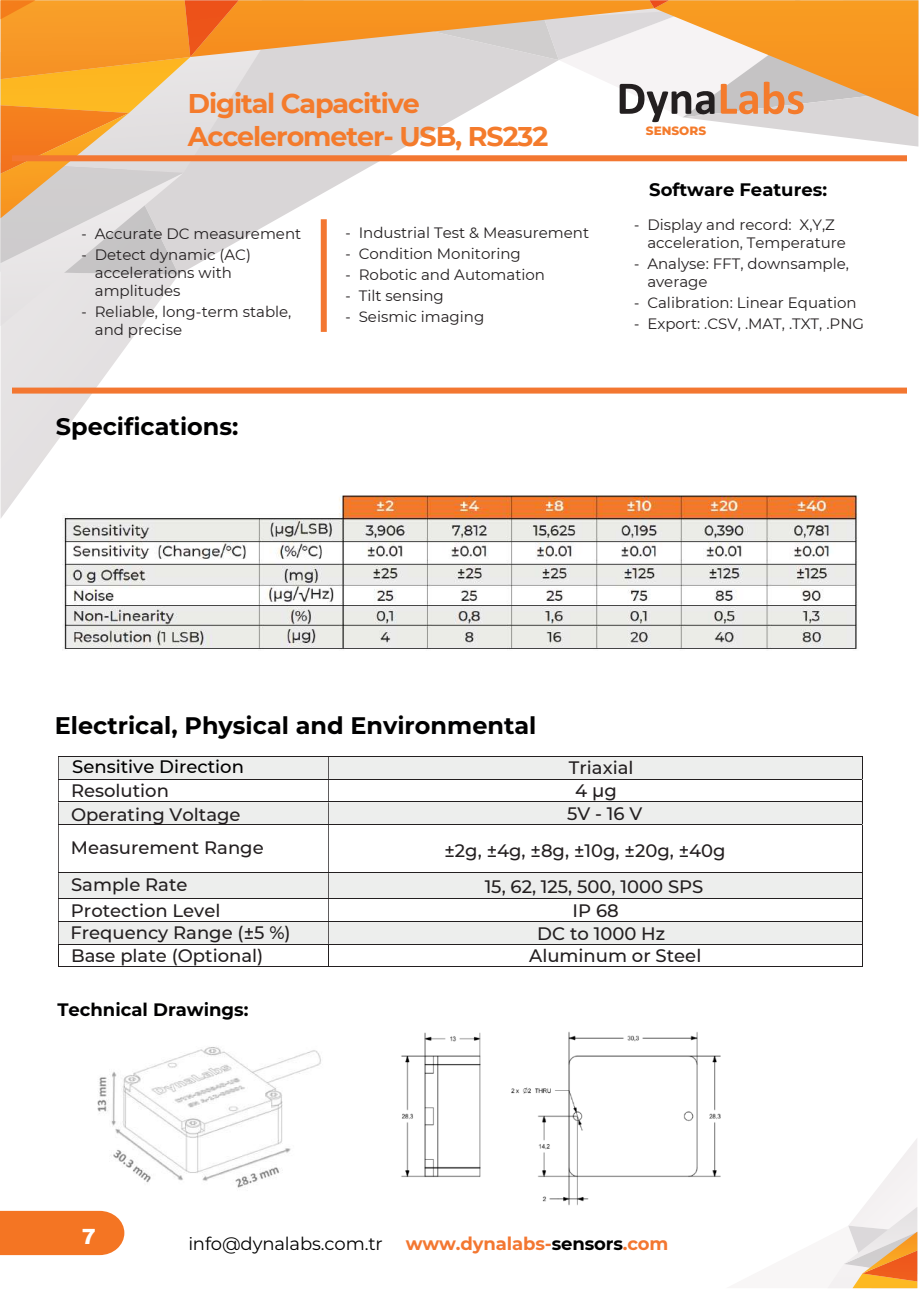
<style>
.page{position:relative;width:919px;height:1289px;background:#fff}
.page>*{position:absolute;margin:0;border:0;box-sizing:border-box;transform-origin:0 0}
.t1{font:700 27px/32.4px "Montserrat";letter-spacing:-.04em;color:#f47b2c}
.t2{font:700 24px "Montserrat";color:#000001}
.t3{font:900 21px "Arial";color:#fff}
.t4{font:500 18px/23.4px "Montserrat";color:#231f20}
.t5{font:700 18px "Montserrat";color:#000001}
.t6{font:700 18px "Montserrat";letter-spacing:-.005em;color:#f37731}
.t7{font:18px "Montserrat";letter-spacing:-.005em;color:#000001}
.t8{font:500 18px "Montserrat";color:#000}
.t9{font:15px/18px "Montserrat";color:#231f20}
.t10{font:800 12px "Montserrat";color:#f47b2c}
.s1{font-family:"Myriad Pro"}
.s2{font-style:inherit}
.s3{color:#000}
</style>
<div class="page">
<svg style="left:828px;top:1139px;width:89px;height:149px"></svg>
<div style="left:0;top:1210px;width:124px;height:44px;background:#f47523"></div>
<svg style="left:1px;top:0;width:917px;height:518px"></svg>
<div style="left:13px;top:387px;width:893px;height:6px;background:#f37731"></div>
<div style="left:321px;top:219px;width:6px;height:113px;background:#f37731"></div>
<div style="left:58px;top:756px;width:804px;height:23px;background:#edeeed"></div>
<div style="left:58px;top:801px;width:804px;height:24px;background:#edeeed"></div>
<div style="left:58px;top:872px;width:804px;height:26px;background:#edeeed"></div>
<div style="left:58px;top:921px;width:804px;height:23px;background:#edeeed"></div>
<hr style="left:58px;top:756px;width:803px;height:1px;background:#231f20">
<hr style="left:58px;top:779px;width:803px;height:1px;background:#231f20">
<hr style="left:58px;top:801px;width:803px;height:1px;background:#231f20">
<svg style="left:58px;top:757px;width:1px;height:67px"></svg>
<svg style="left:328px;top:757px;width:1px;height:67px"></svg>
<hr style="left:58px;top:824px;width:803px;height:1px;background:#231f20">
<hr style="left:58px;top:825px;width:1px;height:47px;background:#231f20">
<hr style="left:328px;top:825px;width:1px;height:47px;background:#231f20">
<hr style="left:861px;top:825px;width:1px;height:47px;background:#231f20">
<hr style="left:58px;top:872px;width:803px;height:1px;background:#231f20">
<hr style="left:58px;top:898px;width:803px;height:1px;background:#231f20">
<hr style="left:58px;top:921px;width:803px;height:1px;background:#231f20">
<hr style="left:58px;top:943px;width:803px;height:1px;background:#231f20">
<svg style="left:58px;top:873px;width:1px;height:93px"></svg>
<hr style="left:58px;top:966px;width:270px;height:1px;background:#231f20">
<svg style="left:328px;top:873px;width:1px;height:94px"></svg>
<hr style="left:329px;top:966px;width:532px;height:1px;background:#231f20">
<img style="left:401px;top:1032px;width:320px;height:173px">
<img style="left:97px;top:1047px;width:224px;height:141px">
<img style="left:62px;top:485px;width:796px;height:165px">
<h1 class="t1" style="left:188px;top:86px;width:362px">Digital Capacitive<br>Accelerometer- USB, RS232</h1>
<p class="t9" style="left:82px;top:224px;width:221px"><span class="s1">-</span> Accurate DC measurement</p>
<p class="t9" style="left:95px;top:245px;width:158px;text-indent:-13px"><span class="s1">-</span> Detect dynamic (AC) accelerations with amplitudes</p>
<p class="t9" style="left:95px;top:302px;width:198px;text-indent:-13px"><span class="s1">-</span> Reliable, long-term stable, and precise</p>
<h2 class="t2" style="left:56px;top:409px;width:184px">Specifications:</h2>
<p class="t9" style="left:346px;top:223px;width:245px"><span class="s1">-</span> Industrial Test &amp; Measurement</p>
<p class="t9" style="left:346px;top:244px;width:177px"><span class="s1">-</span> Condition Monitoring</p>
<p class="t9" style="left:346px;top:265px;width:201px"><span class="s1">-</span> Robotic and Automation</p>
<p class="t9" style="left:346px;top:286px;width:100px"><span class="s1">-</span> Tilt sensing</p>
<p class="t9" style="left:346px;top:307px;width:140px"><span class="s1">-</span> Seismic imaging</p>
<p class="t10" style="left:646px;top:122px;width:62px">SENSORS</p>
<p class="t5" style="left:649px;top:176px;width:179px">Software Features:</p>
<p class="t9" style="left:647px;top:215px;width:200px;text-indent:-13px"><span class="s1">-</span> Display and record: X,Y,Z acceleration, Temperature</p>
<p class="t9" style="left:647px;top:254px;width:203px;text-indent:-13px"><span class="s1">-</span> Analyse: FFT, downsample, average</p>
<p class="t9" style="left:634px;top:293px;width:224px"><span class="s1">-</span> Calibration: Linear Equation</p>
<p class="t9" style="left:634px;top:314px;width:231px"><span class="s1">-</span> Export: .CSV, .MAT, .TXT, .PNG</p>
<h2 class="t2" style="left:55px;top:708px;width:483px"><span class="s2">Electrical,</span> Physical and Environmental</h2>
<p class="t8" style="left:72px;top:753px;width:173px">Sensitive Direction</p>
<p class="t4" style="left:569px;top:755px;width:66px">Triaxial</p>
<p class="t4" style="left:71px;top:778px;width:171px">Resolution<br>Operating Voltage</p>
<p class="t4" style="left:71px;top:835px;width:194px">Measurement Range</p>
<p class="t4" style="left:567px;top:777px;width:77px;text-indent:8px">4 μg<br>5V - 16 V</p>
<p class="t4" style="left:444px;top:838px;width:283px">±2g, ±4g, ±8g, ±10g, ±20g, ±40g</p>
<p class="t4" style="left:71px;top:872px;width:118px">Sample Rate</p>
<p class="t4" style="left:484px;top:874px;width:220px">15, 62, 125, 500, 1000 SPS</p>
<p class="t4" style="left:71px;top:897px;width:151px">Protection Level</p>
<p class="t4" style="left:70px;top:920px;width:222px;line-height:22.6px">Frequency Range (±5 %)<br>Base plate (Optional)</p>
<p class="t4" style="left:572px;top:897px;width:48px">IP 68</p>
<p class="t4" style="left:529px;top:943px;width:174px">Aluminum or Steel</p>
<p class="t4" style="left:537px;top:921px;width:129px">DC to 1000 Hz</p>
<p class="t5" style="left:57px;top:996px;width:192px">Technical Drawings:</p>
<h3 class="t3" style="left:82px;top:1221px;width:16px">7</h3>
<p class="t7" style="left:188px;top:1231px;width:196px">info@dynalabs.com.tr</p>
<p class="t6" style="left:405px;top:1230px;width:264px">www.dynalabs-<span class="s3">sensors</span>.com</p>
</div>
